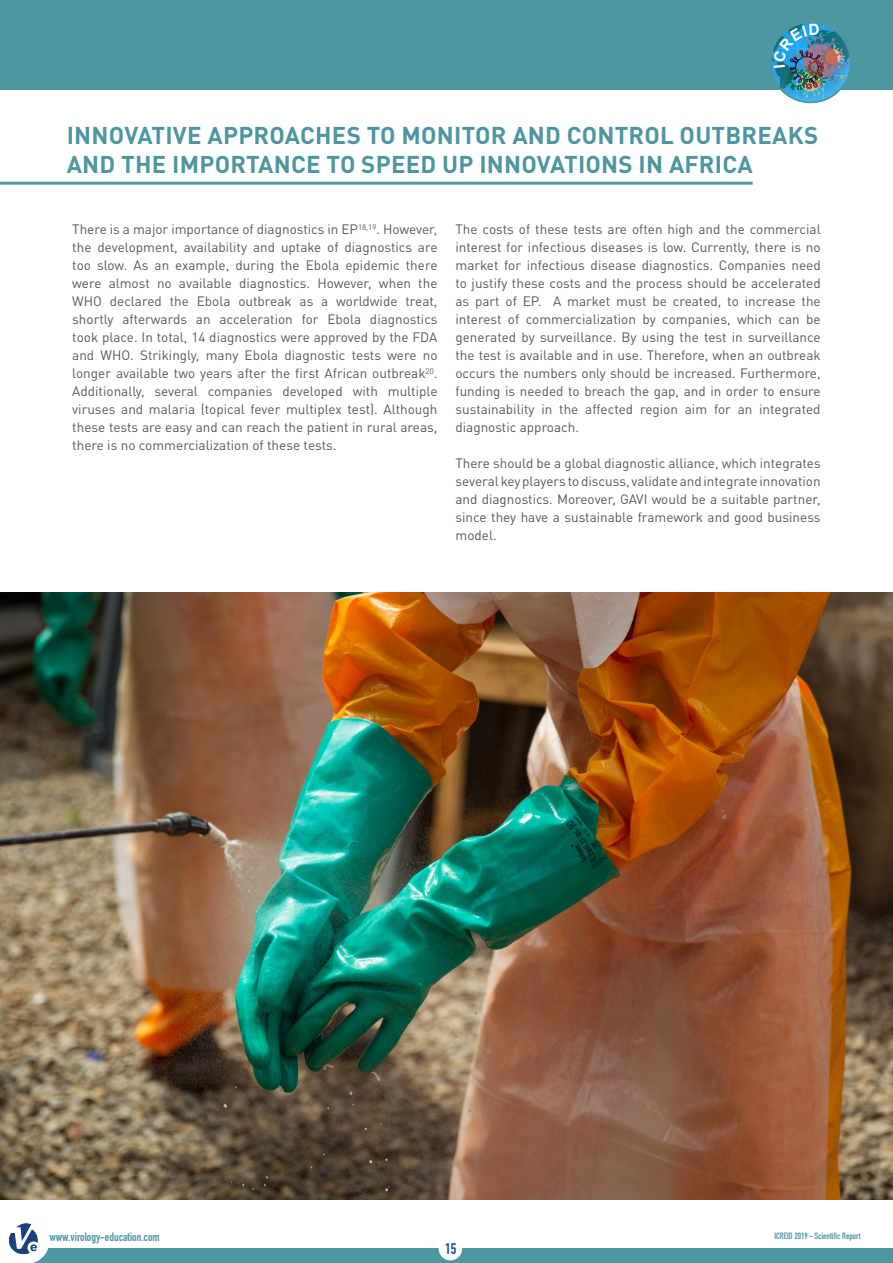
<style>
.page{position:relative;width:893px;height:1263px;background:#fff}
.page>*{position:absolute;margin:0;border:0;box-sizing:border-box;transform-origin:0 0}
._01_Page_title{font:700 24px/28.8px "DINOT";letter-spacing:.01em;color:#4e96a0}
.t1{font:15px "DIN Engschrift";color:#094896}
._05_Enumeration{font:13.5px/18px "DINOT";color:#57585a;text-align:justify}
.t2{font:12px "DIN Engschrift";color:#4e96a0}
.t3{font:9px "DIN Engschrift";color:#4e96a0}
</style>
<div class="page">
<div style="left:0;top:0;width:893px;height:90px;background:#4e96a0"></div>
<div style="left:0;top:1249px;width:893px;height:14px;background:#4e96a0"></div>
<div style="left:439px;top:1237px;width:23px;height:23px;background:#fff;border-radius:50%"></div>
<svg style="left:0;top:1223px;width:49px;height:40px"></svg>
<hr style="left:0;top:182px;width:753px;height:3px;background:#4e96a0">
<img style="left:0;top:592px;width:893px;height:607px">
<img style="left:771px;top:23px;width:79px;height:79px">
<p class="_01_Page_title" style="left:67px;top:121px;width:753px">INNOVATIVE APPROACHES TO MONITOR AND CONTROL OUTBREAKS<br>AND THE IMPORTANCE TO SPEED UP INNOVATIONS IN AFRICA</p>
<p class="_05_Enumeration" style="left:72px;top:220px;width:367px">There is a major importance of diagnostics in EP<sup>18,19</sup>. However, the development, availability and uptake of diagnostics are too slow. As an example, during the Ebola epidemic there were almost no available diagnostics. However, when the WHO declared the Ebola outbreak as a worldwide treat, shortly afterwards an acceleration for Ebola diagnostics took place. In total, 14 diagnostics were approved by the FDA and WHO. Strikingly, many Ebola diagnostic tests were no longer available two years after the first African outbreak<sup>20</sup>.<br>Additionally, several companies developed with multiple viruses and malaria (topical fever multiplex test). Although these tests are easy and can reach the patient in rural areas, there is no commercialization of these tests.</p>
<p class="_05_Enumeration" style="left:455px;top:220px;width:367px">The costs of these tests are often high and the commercial interest for infectious diseases is low. Currently, there is no market for infectious disease diagnostics. Companies need to justify these costs and the process should be accelerated as part of EP. A market must be created, to increase the interest of commercialization by companies, which can be generated by surveillance. By using the test in surveillance the test is available and in use. Therefore, when an outbreak occurs the numbers only should be increased. Furthermore, funding is needed to breach the gap, and in order to ensure sustainability in the affected region aim for an integrated diagnostic approach.</p>
<p class="_05_Enumeration" style="left:455px;top:454px;width:367px">There should be a global diagnostic alliance, which integrates several key players to discuss, validate and integrate innovation and diagnostics. Moreover, GAVI would be a suitable partner, since they have a sustainable framework and good business model.</p>
<p class="t2" style="left:49px;top:1230px;width:112px">www.virology-education.com</p>
<p class="t3" style="left:774px;top:1230px;width:88px">ICREID 2019 - Scientific Report</p>
<p class="t1" style="left:445px;top:1240px;width:13px">15</p>
</div>
